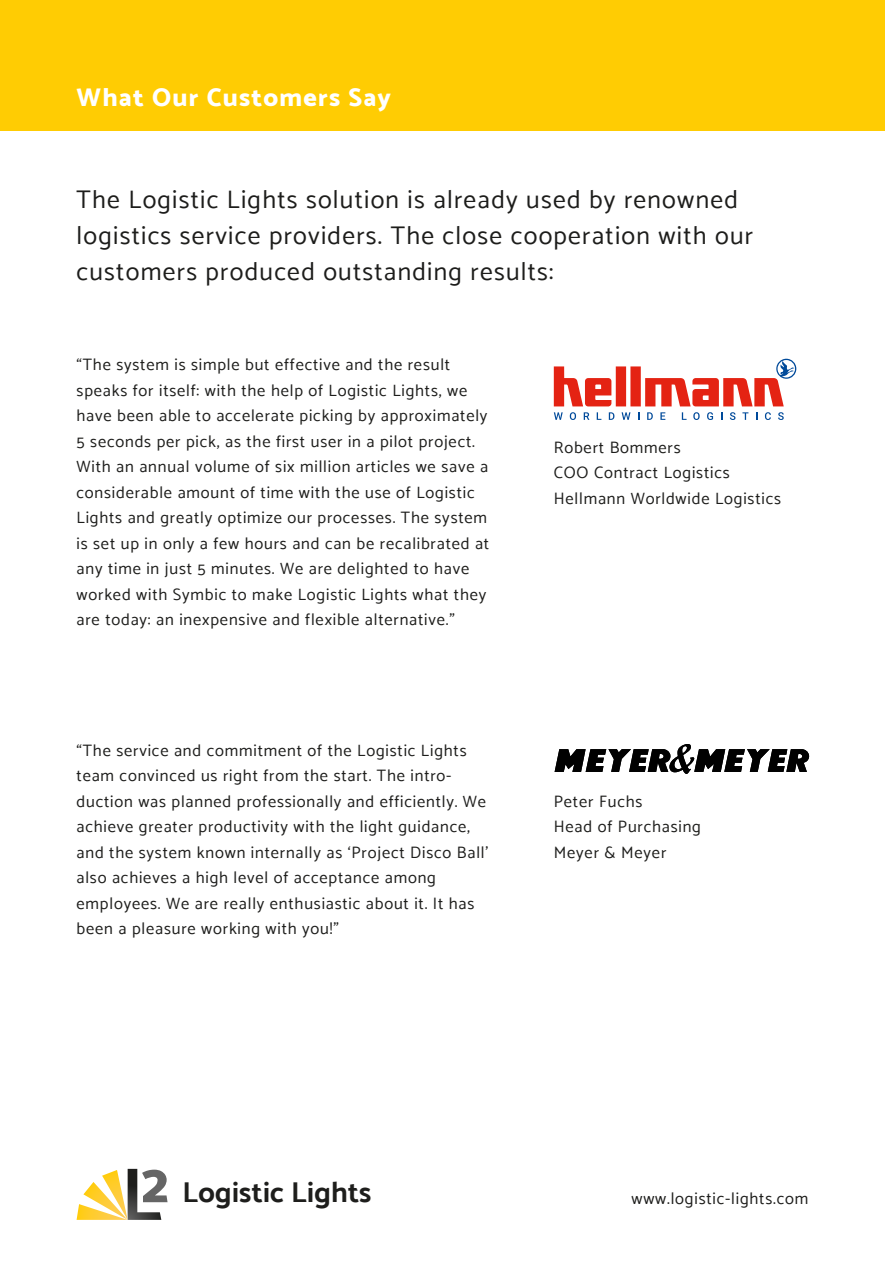
<style>
.page{position:relative;width:885px;height:1263px;background:#fff}
.page>*{position:absolute;margin:0;border:0;box-sizing:border-box;transform-origin:0 0}
.t1{font:700 28.95px "Catamaran";letter-spacing:.01em;color:#1e1e1c}
.t2{font:25.5px/36px "Catamaran";letter-spacing:.05em;color:#1d1d1b}
.t3{font:800 25.5px "Catamaran";letter-spacing:.05em;color:#fff}
.t4{font:16.5px/25.5px "Catamaran";letter-spacing:.05em;color:#1d1d1b}
</style>
<div class="page">
<div style="left:0;top:0;width:884px;height:131px;background:#ffcc03"></div>
<svg style="left:553px;top:366px;width:58px;height:40px"></svg>
<div style="left:615px;top:366px;width:11px;height:40px;background:#e42313"></div>
<div style="left:630px;top:366px;width:10px;height:40px;background:#e42313"></div>
<svg style="left:553px;top:412px;width:9px;height:8px"></svg>
<svg style="left:569px;top:412px;width:7px;height:8px"></svg>
<svg style="left:583px;top:412px;width:6px;height:8px"></svg>
<svg style="left:596px;top:412px;width:5px;height:8px"></svg>
<svg style="left:608px;top:412px;width:6px;height:8px"></svg>
<svg style="left:621px;top:412px;width:9px;height:8px"></svg>
<svg style="left:647px;top:412px;width:5px;height:8px"></svg>
<svg style="left:660px;top:412px;width:5px;height:8px"></svg>
<svg style="left:681px;top:412px;width:5px;height:8px"></svg>
<svg style="left:693px;top:412px;width:6px;height:8px"></svg>
<svg style="left:707px;top:412px;width:6px;height:8px"></svg>
<svg style="left:729px;top:412px;width:6px;height:8px"></svg>
<svg style="left:742px;top:412px;width:6px;height:8px"></svg>
<svg style="left:764px;top:412px;width:6px;height:8px"></svg>
<svg style="left:778px;top:412px;width:5px;height:8px"></svg>
<svg style="left:645px;top:359px;width:151px;height:47px"></svg>
<svg style="left:554px;top:744px;width:255px;height:30px"></svg>
<svg style="left:77px;top:1169px;width:90px;height:51px"></svg>
<h2 class="t3" style="left:77px;top:82px;width:316px">What Our Customers Say</h2>
<h2 class="t2" style="left:77px;top:182px;width:678px">The Logistic Lights solution is already used by renowned logistics service providers. The close cooperation with our customers produced outstanding results:</h2>
<p class="t4" style="left:77px;top:352px;width:414px">“The system is simple but effective and the result speaks for itself: with the help of Logistic Lights, we have been able to accelerate picking by approximately 5 seconds per pick, as the first user in a pilot project.<br>With an annual volume of six million articles we save a considerable amount of time with the use of Logistic Lights and greatly optimize our processes. The system is set up in only a few hours and can be recalibrated at any time in just 5 minutes. We are delighted to have worked with Symbic to make Logistic Lights what they are today: an inexpensive and flexible alternative.”</p>
<p class="t4" style="left:77px;top:737px;width:413px">“The service and commitment of the Logistic Lights team convinced us right from the start. The intro&shy;duction was planned professionally and efficiently. We achieve greater productivity with the light guidance, and the system known internally as ‘Project Disco Ball’ also achieves a high level of acceptance among employees. We are really enthusiastic about it. It has been a pleasure working with you!”</p>
<p class="t4" style="left:553px;top:434px;width:229px">Robert Bommers<br>COO Contract Logistics<br>Hellmann Worldwide Logistics</p>
<p class="t4" style="left:553px;top:788px;width:149px">Peter Fuchs<br>Head of Purchasing<br>Meyer &amp; Meyer</p>
<h1 class="t1" style="left:182px;top:1175px;width:190px">Logistic Lights</h1>
<p class="t4" style="left:631px;top:1185px;width:178px">www.logistic-lights.com</p>
</div>
